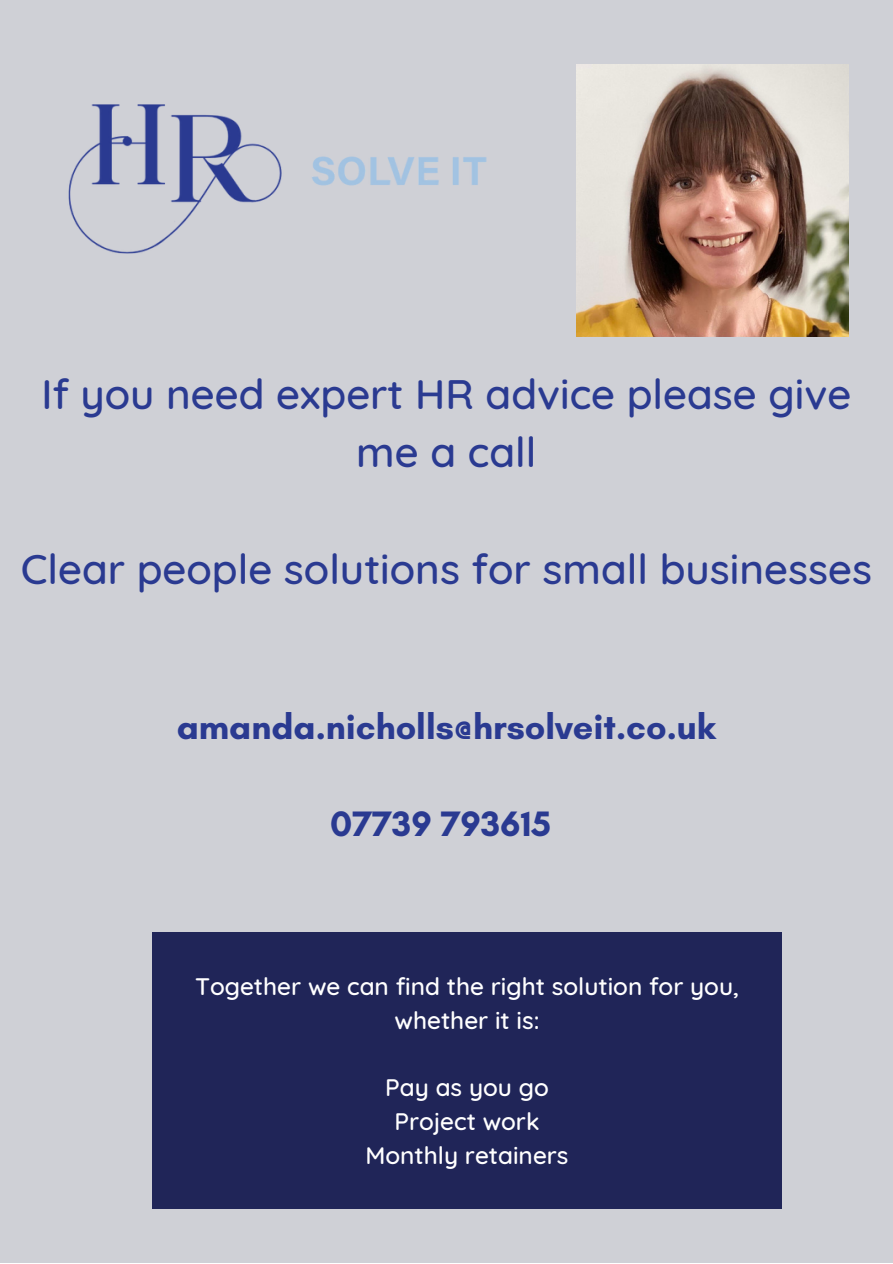
<style>
.page{position:relative;width:893px;height:1264px;background:#fff}
.page>*{position:absolute;margin:0;border:0;box-sizing:border-box;transform-origin:0 0}
.t1{font:500 42px/58.5px "Quicksand";color:#2a3a91;text-align:center}
.t2{font:700 36px "Glacial Indifference";color:#2a3a91}
.t3{font:500 24.3px/33.8px "Quicksand";color:#fff;text-align:center}
</style>
<div class="page">
<div style="left:0;top:0;width:892px;height:1262px;background:#cfd0d6"></div>
<img style="left:576px;top:65px;width:272px;height:272px">
<div style="left:152px;top:932px;width:630px;height:276px;background:#202558"></div>
<img style="left:68px;top:104px;width:419px;height:150px">
<h1 class="t1" style="left:41px;top:364px;width:811px">If you need expert HR advice please give me a call</h1>
<h1 class="t1" style="left:21px;top:538px;width:852px">Clear people solutions for small businesses</h1>
<h2 class="t2" style="left:177px;top:704px;width:540px">amanda.nicholls@hrsolveit.co.uk</h2>
<h2 class="t2" style="left:330px;top:801px;width:222px">07739 793615</h2>
<p class="t3" style="left:195px;top:969px;width:545px">Together we can find the right solution for you, whether it is:</p>
<p class="t3" style="left:365px;top:1070px;width:204px">Pay as you go<br>Project work<br>Monthly retainers</p>
</div>
